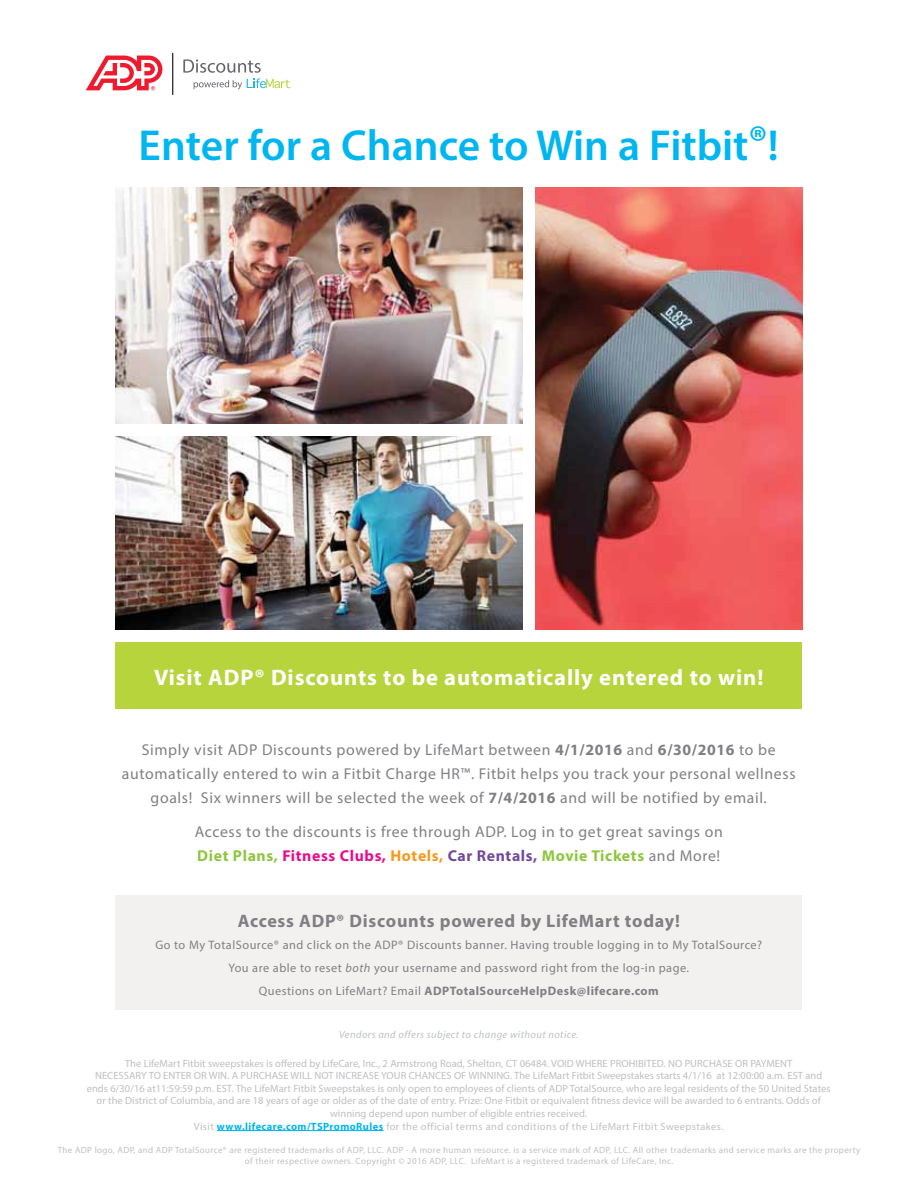
<style>
.page{position:relative;width:918px;height:1188px;background:#fff}
.page>*{position:absolute;margin:0;border:0;box-sizing:border-box;transform-origin:0 0}
.t1{font:600 43.5px "Myriad Pro";color:#00b6f1}
.t2{font:700 22.5px "Myriad Pro";letter-spacing:.04em;color:#fff}
.t3{font:700 18px "Myriad Pro";letter-spacing:.04em;color:#807f83}
.t4{font:15.75px/24px "Myriad Pro";letter-spacing:.04em;color:#807f83;text-align:center}
.t5{font:12.3px/22.8px "Myriad Pro";letter-spacing:.04em;color:#807f83;text-align:center}
.t6{font:10.5px/12.6px "Myriad Pro";letter-spacing:.005em;color:#bfbfc2;text-align:center}
.t7{font:italic 10.5px "Myriad Pro";letter-spacing:.04em;color:#bec0c2}
.t8{font:9px/10.8px "Myriad Pro";letter-spacing:.04em;color:#bec0c2;text-align:center}
.s1{font-weight:700}
.s2{font-weight:700;color:#8dc640}
.s3{font-weight:700;color:#e90d8d}
.s4{font-weight:700;color:#f8981d}
.s5{font-weight:700;color:#724a9e}
.s6{font-style:italic}
.s7{color:#bec0c2}
.s8{font-weight:700;color:#00b6f1}
</style>
<div class="page">
<svg style="left:86px;top:56px;width:76px;height:34px"></svg>
<hr style="left:172px;top:53px;width:1px;height:42px;background:#231f20">
<svg style="left:183px;top:59px;width:108px;height:30px"></svg>
<div style="left:116px;top:642px;width:686px;height:66px;background:#b7d43d"></div>
<div style="left:115px;top:895px;width:687px;height:115px;background:#f3f1f0"></div>
<hr style="left:217px;top:1130px;width:167px;height:1px;background:#00b6f1">
<img style="left:535px;top:187px;width:267px;height:442px">
<img style="left:116px;top:437px;width:406px;height:192px">
<img style="left:116px;top:187px;width:406px;height:237px">
<h1 class="t1" style="left:139px;top:120px;width:641px">Enter for a Chance to Win a Fitbit®!</h1>
<h2 class="t2" style="left:154px;top:664px;width:611px">Visit ADP® Discounts to be automatically entered to win!</h2>
<p class="t4" style="left:122px;top:739px;width:675px">Simply visit ADP Discounts powered by LifeMart between <span class="s1">4/1/2016</span> and <span class="s1">6/30/2016</span> to be automatically entered to win a Fitbit Charge HR™. Fitbit helps you track your personal wellness goals! Six winners will be selected the week of <span class="s1">7/4/2016</span> and will be notified by email.</p>
<h3 class="t4" style="left:195px;top:821px;width:530px;text-align:left">Access to the discounts is free through ADP. Log in to get great savings on<br><span class="s2">Diet Plans,</span> <span class="s3">Fitness Clubs,</span> <span class="s4">Hotels,</span> <span class="s5">Car Rentals,</span> <span class="s2">Movie Tickets</span> and More!</h3>
<h3 class="t3" style="left:238px;top:910px;width:444px">Access ADP® Discounts powered by LifeMart today!</h3>
<p class="t5" style="left:155px;top:935px;width:608px">Go to My TotalSource® and click on the ADP® Discounts banner. Having trouble logging in to My TotalSource?<br>You are able to reset <span class="s6">both</span> your username and password right from the log-in page.<br>Questions on LifeMart? Email <span class="s1">ADPTotalSourceHelpDesk@lifecare.com</span></p>
<p class="t7" style="left:339px;top:1031px;width:241px">Vendors and offers subject to change without notice.</p>
<p class="t6" style="left:87px;top:1058px;width:745px">The LifeMart Fitbit sweepstakes is offered by LifeCare, Inc., 2 Armstrong Road, Shelton, CT 06484. VOID WHERE PROHIBITED. NO PURCHASE OR PAYMENT<br>NECESSARY TO ENTER OR WIN. A PURCHASE WILL NOT INCREASE YOUR CHANCES OF WINNING. The LifeMart Fitbit Sweepstakes starts 4/1/16 at 12:00:00 a.m. EST and ends 6/30/16 at11:59:59 p.m. EST. The LifeMart Fitbit Sweepstakes is only open to employees of clients of ADP TotalSource, who are legal residents of the 50 United States or the District of Columbia, and are 18 years of age or older as of the date of entry. Prize: One Fitbit or equivalent fitness device will be awarded to 6 entrants. Odds of winning depend upon number of eligible entries received.<br><span class="s7">Visit</span> <span class="s8">www.lifecare.com/TSPromoRules</span> <span class="s7">for the official terms and conditions of the LifeMart Fitbit Sweepstakes.</span></p>
<p class="t8" style="left:58px;top:1145px;width:804px">The ADP logo, ADP, and ADP TotalSource® are registered trademarks of ADP, LLC. ADP - A more human resource. is a service mark of ADP, LLC. All other trademarks and service marks are the property of their respective owners. Copyright © 2016 ADP, LLC. LifeMart is a registered trademark of LifeCare, Inc.</p>
</div>
